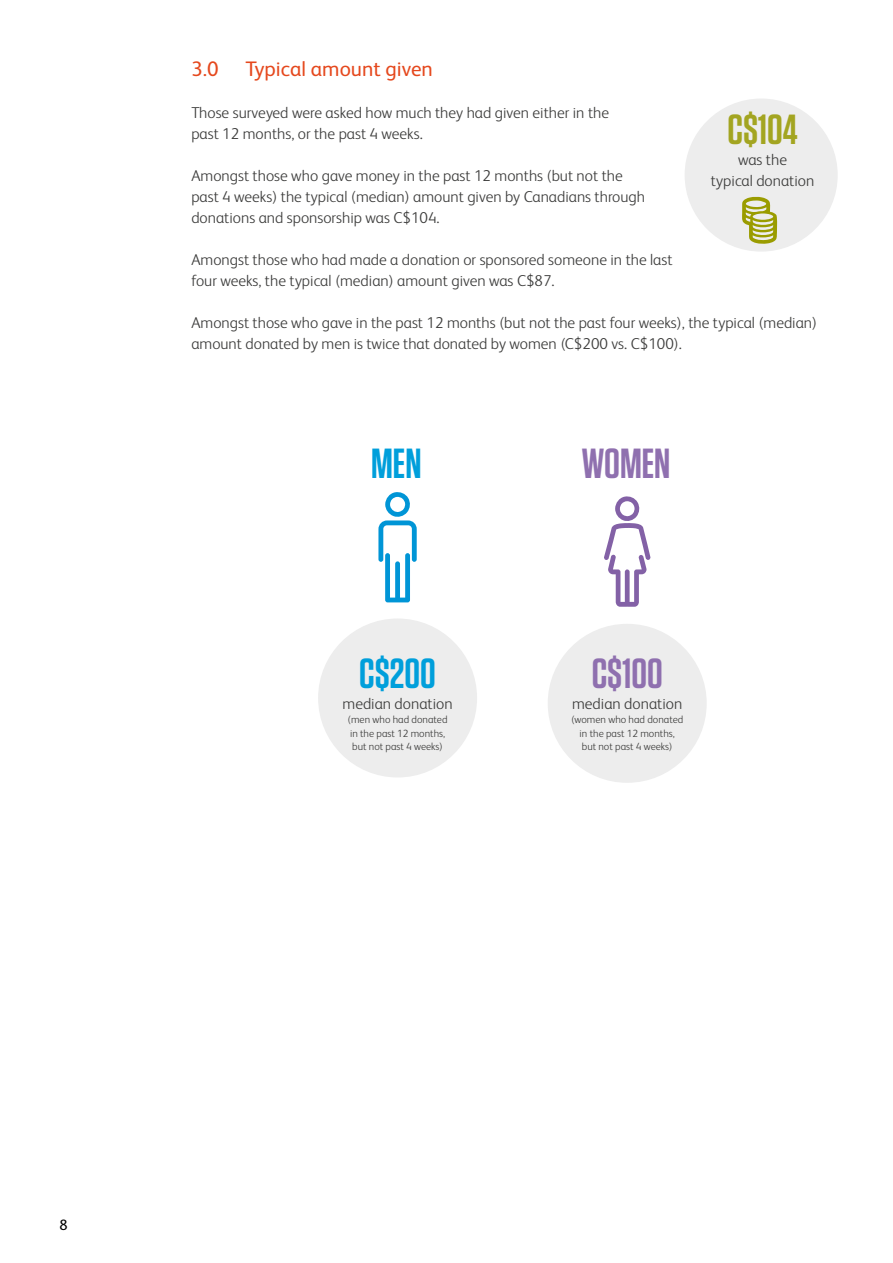
<style>
.page{position:relative;width:893px;height:1263px;background:#fff}
.page>*{position:absolute;margin:0;border:0;box-sizing:border-box;transform-origin:0 0}
.t1{font:600 42px "Tungsten";color:#8f70af}
.t2{font:600 42px "Tungsten";color:#009fdb}
.t3{font:600 42px "Tungsten";color:#a3a521}
.t4{font:21px "FS Albert Pro";color:#e5481d}
.t5{font:300 15.75px/21px "FS Albert Pro";color:#3c3c3b}
.t6{font:15px "FS Albert Pro";color:#000}
.t7{font:300 10.5px/13.5px "FS Albert Pro";color:#3c3c3b}
</style>
<div class="page">
<div style="left:685px;top:99px;width:153px;height:153px;background:#ededed;border-radius:50%"></div>
<svg style="left:742px;top:197px;width:36px;height:47px"></svg>
<div style="left:318px;top:618px;width:159px;height:159px;background:#ededed;border-radius:50%"></div>
<svg style="left:378px;top:492px;width:39px;height:110px"></svg>
<svg style="left:604px;top:496px;width:47px;height:111px"></svg>
<div style="left:548px;top:624px;width:159px;height:159px;background:#ededed;border-radius:50%"></div>
<h2 class="t4" style="left:191px;top:54px;width:29px">3.0</h2>
<h2 class="t4" style="left:245px;top:54px;width:189px">Typical amount given</h2>
<p class="t5" style="left:191px;top:101px;width:419px">Those surveyed were asked how much they had given either in the past 12 months, or the past 4 weeks.</p>
<p class="t5" style="left:191px;top:164px;width:455px">Amongst those who gave money in the past 12 months (but not the past 4 weeks) the typical (median) amount given by Canadians through donations and sponsorship was C$104.</p>
<p class="t5" style="left:191px;top:248px;width:483px">Amongst those who had made a donation or sponsored someone in the last four weeks, the typical (median) amount given was C$87.</p>
<p class="t5" style="left:191px;top:311px;width:627px">Amongst those who gave in the past 12 months (but not the past four weeks), the typical (median) amount donated by men is twice that donated by women (C$200 vs. C$100).</p>
<h1 class="t3" style="left:727px;top:107px;width:72px">C$104</h1>
<p class="t5" style="left:711px;top:148px;width:105px;text-align:center">was the<br>typical donation</p>
<h1 class="t2" style="left:371px;top:441px;width:52px">MEN</h1>
<h1 class="t1" style="left:581px;top:441px;width:91px">WOMEN</h1>
<h1 class="t2" style="left:359px;top:652px;width:78px">C$200</h1>
<p class="t5" style="left:343px;top:693px;width:112px">median donation</p>
<p class="t7" style="left:348px;top:712px;width:101px">(men who had donated in the past 12 months, but not past 4 weeks)</p>
<h1 class="t1" style="left:592px;top:652px;width:72px">C$100</h1>
<p class="t5" style="left:572px;top:693px;width:112px">median donation</p>
<p class="t7" style="left:571px;top:712px;width:114px;text-align:center">(women who had donated in the past 12 months,<br>but not past 4 weeks)</p>
<p class="t6" style="left:60px;top:1214px;width:10px">8</p>
</div>
